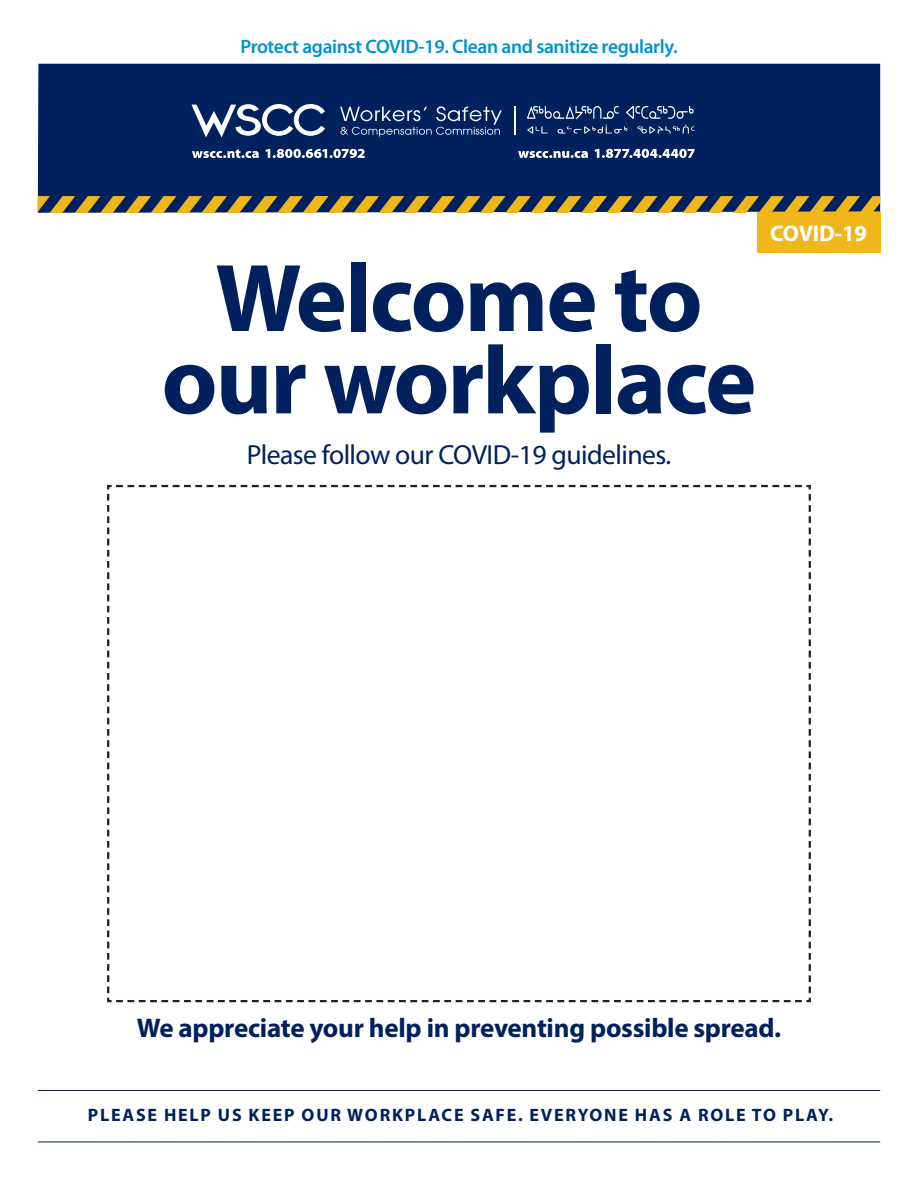
<style>
.page{position:relative;width:918px;height:1188px;background:#fff}
.page>*{position:absolute;margin:0;border:0;box-sizing:border-box;transform-origin:0 0}
.t1{font:700 97.2px/82.3px "Myriad Pro";letter-spacing:-.02em;color:#00215d;text-align:center}
.t2{font:27.75px "Myriad Pro";letter-spacing:-.02em;color:#00215d}
.t3{font:700 27px "Myriad Pro";letter-spacing:-.01em;color:#00215d}
.t4{font:700 22.65px "Myriad Pro";letter-spacing:-.01em;color:#fff}
.t5{font:600 19.5px "Myriad Pro";letter-spacing:-.02em;color:#0093d0}
.t6{font:700 18px "Myriad Pro";letter-spacing:.1em;color:#00215d}
</style>
<div class="page">
<div style="left:38px;top:64px;width:842px;height:132px;background:#00215d"></div>
<svg style="left:38px;top:196px;width:842px;height:17px"></svg>
<svg style="left:340px;top:106px;width:162px;height:31px"></svg>
<svg style="left:527px;top:106px;width:92px;height:13px"></svg>
<svg style="left:626px;top:106px;width:68px;height:13px"></svg>
<svg style="left:527px;top:126px;width:21px;height:8px"></svg>
<svg style="left:558px;top:125px;width:69px;height:9px"></svg>
<svg style="left:514px;top:106px;width:1px;height:29px"></svg>
<svg style="left:191px;top:104px;width:134px;height:33px"></svg>
<svg style="left:192px;top:149px;width:67px;height:9px"></svg>
<svg style="left:265px;top:149px;width:100px;height:9px"></svg>
<svg style="left:518px;top:151px;width:70px;height:7px"></svg>
<svg style="left:595px;top:149px;width:100px;height:9px"></svg>
<svg style="left:637px;top:125px;width:57px;height:9px"></svg>
<hr style="left:38px;top:1090px;width:842px;height:1px;background:#00215d">
<hr style="left:38px;top:1142px;width:842px;height:1px;background:#00215d">
<div style="left:757px;top:212px;width:123px;height:40px;background:#efb71a"></div>
<svg style="left:107px;top:484px;width:704px;height:519px"></svg>
<p class="t5" style="left:240px;top:34px;width:439px">Protect against COVID-19. Clean and sanitize regularly.</p>
<p class="t1" style="left:162px;top:254px;width:596px">Welcome to our workplace</p>
<p class="t2" style="left:247px;top:438px;width:426px">Please follow our COVID-19 guidelines.</p>
<p class="t4" style="left:770px;top:219px;width:98px">COVID-19</p>
<p class="t3" style="left:137px;top:1011px;width:646px">We appreciate your help in preventing possible spread.</p>
<p class="t6" style="left:88px;top:1103px;width:747px">PLEASE HELP US KEEP OUR WORKPLACE SAFE. EVERYONE HAS A ROLE TO PLAY.</p>
</div>
